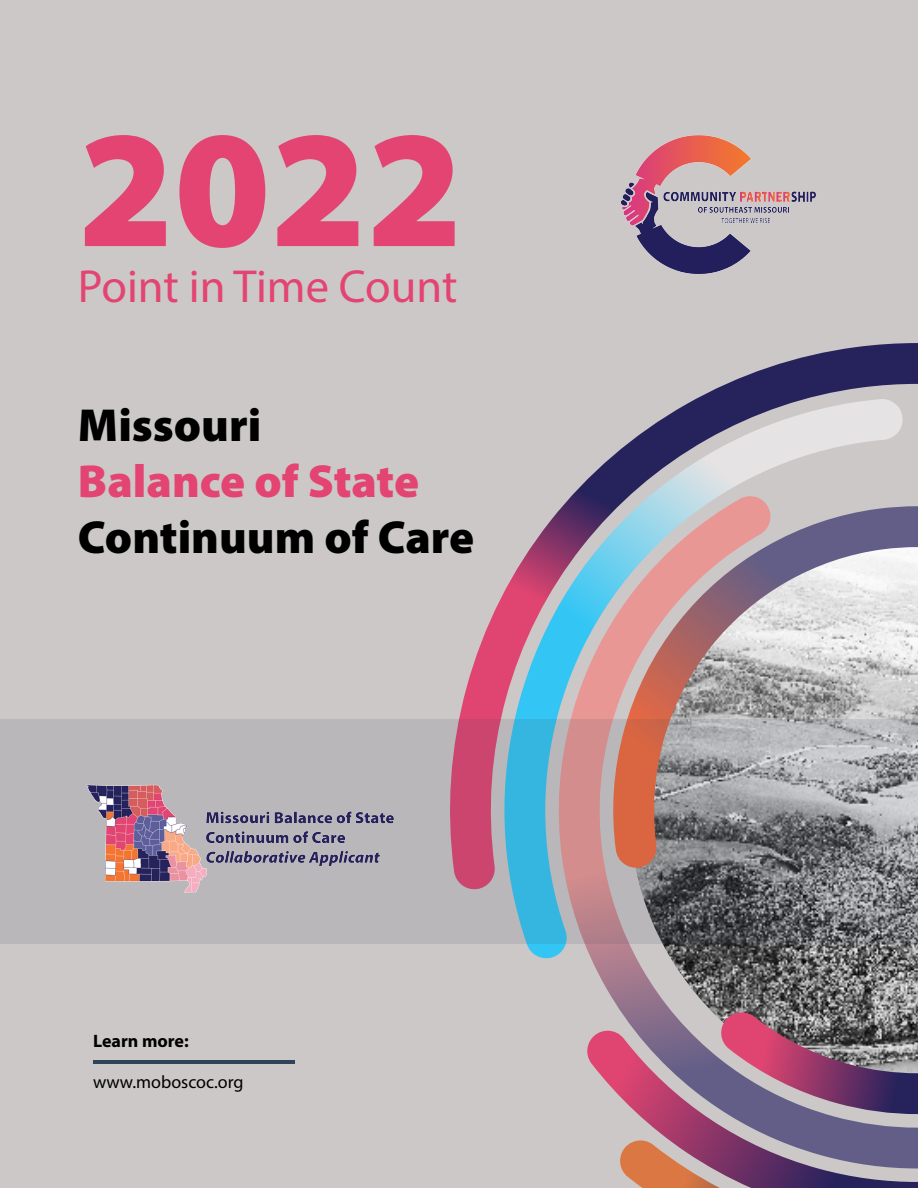
<style>
.page{position:relative;width:918px;height:1188px;background:#ccc8c8}
.page>*{position:absolute;margin:0;border:0;box-sizing:border-box;transform-origin:0 0}
.t1{font:900 168px "Myriad Pro";color:#e34471}
.t2{font:900 46.5px "Myriad Pro";color:#000}
.t3{font:46.5px "Myriad Pro";color:#e34471}
.t4{font:900 46.5px "Myriad Pro";color:#e34471}
.t5{font:18px "Myriad Pro";color:#000}
.t6{font:700 18px "Myriad Pro";color:#000}
</style>
<div class="page">
<svg style="left:592px;top:944px;width:326px;height:87px"></svg>
<svg style="left:459px;top:343px;width:459px;height:376px"></svg>
<svg style="left:587px;top:1031px;width:331px;height:157px"></svg>
<svg style="left:497px;top:399px;width:406px;height:562px"></svg>
<svg style="left:719px;top:1012px;width:199px;height:102px;background:#86617a"></svg>
<svg style="left:611px;top:506px;width:307px;height:213px"></svg>
<svg style="left:0;top:719px;width:918px;height:225px;background:#a29aa0"></svg>
<hr style="left:93px;top:1061px;width:201px;height:3px;background:#314359">
<img style="left:72px;top:774px;width:349px;height:124px">
<img style="left:621px;top:135px;width:195px;height:139px">
<h1 class="t1" style="left:78px;top:77px;width:387px">2022</h1>
<p class="t3" style="left:78px;top:258px;width:381px">Point in Time Count</p>
<p class="t2" style="left:78px;top:394px;width:185px">Missouri</p>
<p class="t4" style="left:78px;top:450px;width:343px">Balance of State</p>
<p class="t2" style="left:78px;top:506px;width:398px">Continuum of Care</p>
<p class="t6" style="left:93px;top:1029px;width:97px">Learn more:</p>
<p class="t5" style="left:93px;top:1071px;width:152px">www.moboscoc.org</p>
</div>
